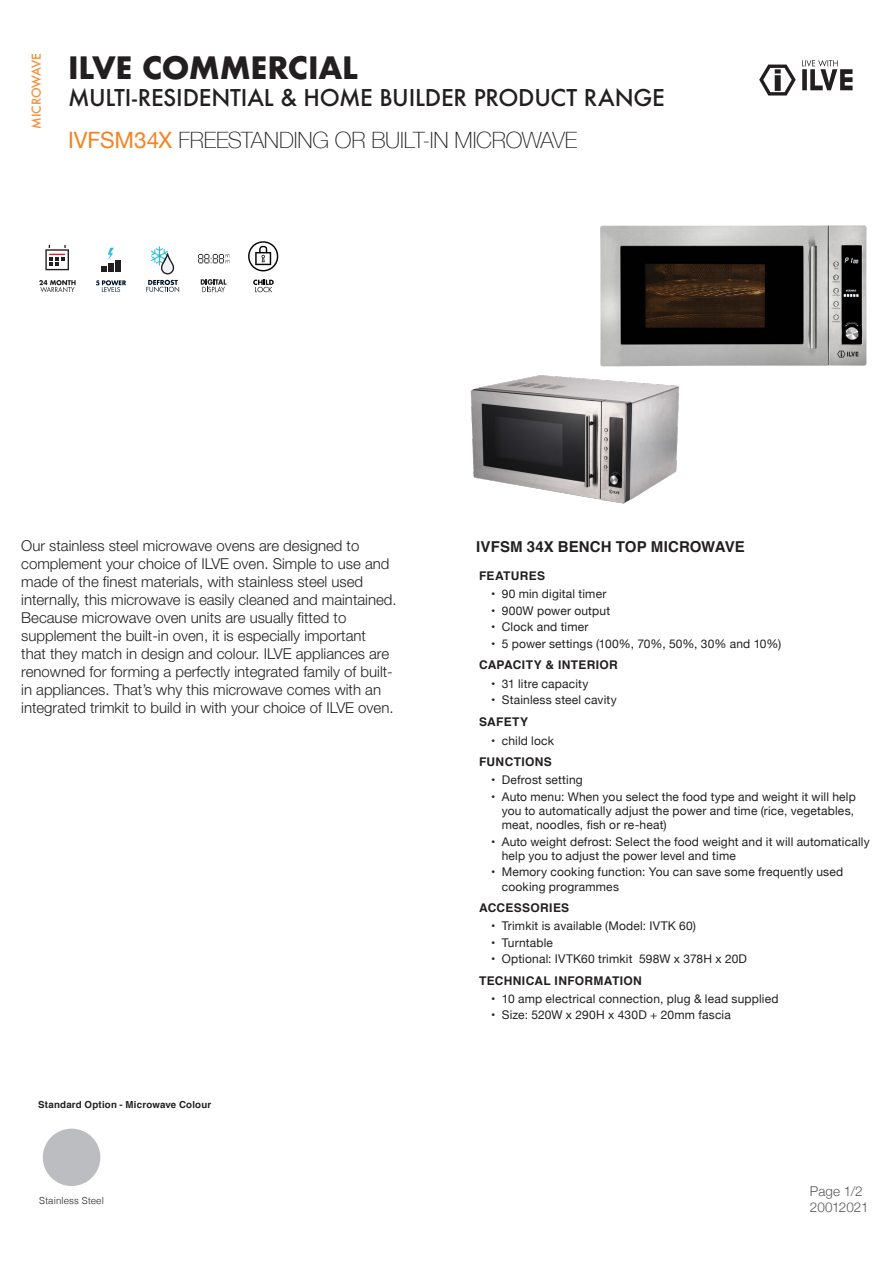
<style>
.page{position:relative;width:893px;height:1263px;background:#fff}
.page>*{position:absolute;margin:0;border:0;box-sizing:border-box;transform-origin:0 0}
.t1{font:700 30px "Futura";letter-spacing:-.01em;color:#231f20}
.t2{font:500 22.5px "Futura";letter-spacing:-.01em;color:#231f20}
.t3{font:100 22.5px "Helvetica Neue";letter-spacing:-.01em;color:#231f20}
.t4{font:300 15px/18px "Helvetica Neue LT Std";color:#231f20}
.Body{font:700 15px "Helvetica";letter-spacing:.005em;color:#231f20}
.t5{font:300 13.5px "Helvetica Neue";letter-spacing:-.005em;color:#57585a}
.t6{font:12px/14.2px "Helvetica Neue";letter-spacing:.015em;color:#231f20}
.t7{font:700 12px "Helvetica";letter-spacing:.025em;color:#231f20}
.t8{font:500 12px "Futura";letter-spacing:-.01em;color:#f58220}
.t9{font:700 9.75px "Helvetica";letter-spacing:.02em;color:#231f20}
.t10{font:300 9.75px "Helvetica";letter-spacing:.015em;color:#231f20}
.s1{font-weight:400;color:#f58220}
</style>
<div class="page">
<div style="left:43px;top:1129px;width:57px;height:57px;background:#bcbdc0;border-radius:50%"></div>
<img style="left:470px;top:375px;width:209px;height:129px">
<svg style="left:759px;top:60px;width:94px;height:36px"></svg>
<img style="left:600px;top:225px;width:266px;height:141px">
<svg style="left:253px;top:280px;width:21px;height:12px"></svg>
<svg style="left:248px;top:241px;width:30px;height:30px"></svg>
<svg style="left:39px;top:280px;width:37px;height:12px"></svg>
<svg style="left:45px;top:245px;width:24px;height:25px"></svg>
<svg style="left:96px;top:280px;width:30px;height:12px"></svg>
<svg style="left:101px;top:266px;width:6px;height:6px"></svg>
<div style="left:108px;top:263px;width:6px;height:9px;background:#231f20"></div>
<div style="left:115px;top:260px;width:6px;height:12px;background:#231f20"></div>
<svg style="left:108px;top:248px;width:6px;height:12px"></svg>
<svg style="left:201px;top:279px;width:25px;height:13px"></svg>
<svg style="left:198px;top:254px;width:31px;height:9px"></svg>
<svg style="left:146px;top:280px;width:33px;height:12px"></svg>
<svg style="left:151px;top:246px;width:23px;height:28px"></svg>
<p class="t8" style="left:28px;top:129px;width:77px;rotate:-90deg">MICROWAVE</p>
<p class="t1" style="left:68px;top:46px;width:292px">ILVE COMMERCIAL</p>
<p class="t2" style="left:68px;top:82px;width:598px">MULTI-RESIDENTIAL &amp; HOME BUILDER PRODUCT RANGE</p>
<p class="t3" style="left:68px;top:123px;width:511px"><span class="s1">IVFSM34X</span> FREESTANDING OR BUILT-IN MICROWAVE</p>
<p class="t4" style="left:21px;top:537px;width:377px">Our stainless steel microwave ovens are designed to complement your choice of ILVE oven. Simple to use and made of the finest materials, with stainless steel used internally, this microwave is easily cleaned and maintained.<br>Because microwave oven units are usually fitted to supplement the built-in oven, it is especially important<br>that they match in design and colour. ILVE appliances are renowned for forming a perfectly integrated family of built&shy;in appliances. That’s why this microwave comes with an integrated trimkit to build in with your choice of ILVE oven.</p>
<p class="Body" style="left:476px;top:535px;width:270px">IVFSM 34X BENCH TOP MICROWAVE</p>
<p class="t7" style="left:479px;top:566px;width:68px">FEATURES</p>
<p class="t6" style="left:491px;top:588px;width:117px">• 90 min digital timer</p>
<p class="t6" style="left:491px;top:604px;width:120px">• 900W power output</p>
<p class="t6" style="left:491px;top:620px;width:99px">• Clock and timer</p>
<p class="t6" style="left:491px;top:637px;width:292px">• 5 power settings (100%, 70%, 50%, 30% and 10%)</p>
<p class="t7" style="left:479px;top:655px;width:140px">CAPACITY &amp; INTERIOR</p>
<p class="t6" style="left:491px;top:677px;width:99px">• 31 litre capacity</p>
<p class="t6" style="left:491px;top:693px;width:127px">• Stainless steel cavity</p>
<p class="t7" style="left:479px;top:712px;width:51px">SAFETY</p>
<p class="t6" style="left:491px;top:734px;width:64px">• child lock</p>
<p class="t7" style="left:479px;top:752px;width:74px">FUNCTIONS</p>
<p class="t6" style="left:491px;top:774px;width:93px">• Defrost setting</p>
<p class="t6" style="left:502px;top:790px;width:356px;text-indent:-11px">• Auto menu: When you select the food type and weight it will help you to automatically adjust the power and time (rice, vegetables, meat, noodles, fish or re-heat)</p>
<p class="t6" style="left:502px;top:835px;width:369px;text-indent:-11px">• Auto weight defrost: Select the food weight and it will automatically help you to adjust the power level and time</p>
<p class="t6" style="left:502px;top:866px;width:343px;text-indent:-11px">• Memory cooking function: You can save some frequently used cooking programmes</p>
<p class="t7" style="left:479px;top:898px;width:92px">ACCESSORIES</p>
<p class="t6" style="left:491px;top:920px;width:206px">• Trimkit is available (Model: IVTK 60)</p>
<p class="t6" style="left:491px;top:936px;width:63px">• Turntable</p>
<p class="t6" style="left:491px;top:952px;width:257px">• Optional: IVTK60 trimkit 598W x 378H x 20D</p>
<p class="t7" style="left:479px;top:971px;width:164px">TECHNICAL INFORMATION</p>
<p class="t6" style="left:491px;top:992px;width:289px">• 10 amp electrical connection, plug &amp; lead supplied</p>
<p class="t6" style="left:491px;top:1009px;width:241px">• Size: 520W x 290H x 430D + 20mm fascia</p>
<p class="t9" style="left:38px;top:1096px;width:175px">Standard Option - Microwave Colour</p>
<p class="t10" style="left:39px;top:1192px;width:66px">Stainless Steel</p>
<p class="t5" style="left:810px;top:1180px;width:54px">Page 1/2</p>
<p class="t5" style="left:810px;top:1197px;width:60px">20012021</p>
</div>
